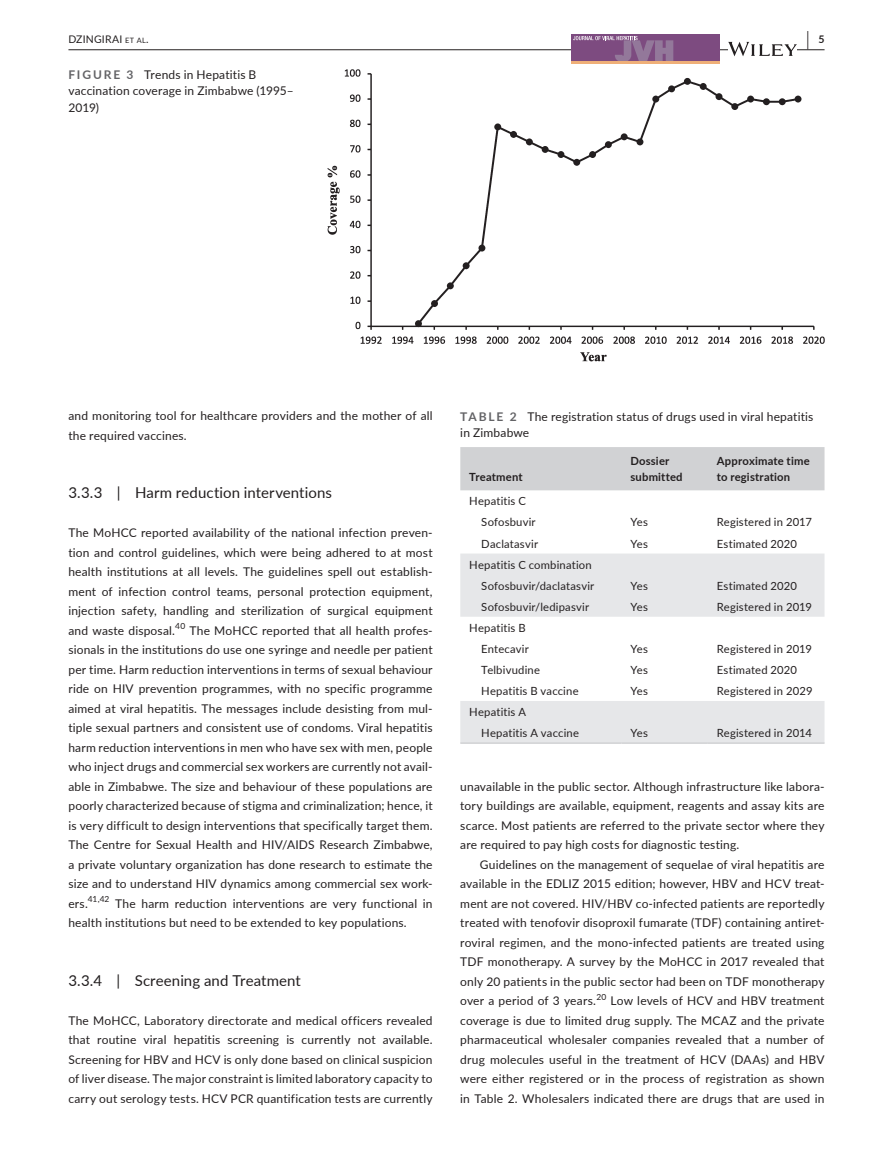
<style>
.page{position:relative;width:893px;height:1174px;background:#fff}
.page>*{position:absolute;margin:0;border:0;box-sizing:border-box;transform-origin:0 0}
.t1{font:700 19.5px "Lato";color:#231f20;scale:.43 1}
.t2{font:15px "Lato";letter-spacing:.005em;color:#231f20}
.t3{font:12px/19.5px "Lato";letter-spacing:.015em;color:#231f20;text-align:justify}
.t4{font:11.25px/21px "Lato";letter-spacing:.015em;color:#231f20}
.t5{font:700 11.25px/15.8px "Lato";letter-spacing:.015em;color:#231f20}
.t6{font:10.5px "Lato";letter-spacing:.02em;color:#231f20}
.t7{font:8.4px "Lato";color:#231f20}
.s1{font-size:7.35px}
.s2{font-weight:700;color:#636366}
</style>
<div class="page">
<hr style="left:68px;top:49px;width:756px;height:1px;background:#231f20">
<div style="left:571px;top:34px;width:149px;height:30px;background:#7d4b80"></div>
<svg style="left:573px;top:36px;width:100px;height:26px"></svg>
<hr style="left:571px;top:62px;width:149px;height:2px;background:#efaf78">
<svg style="left:728px;top:42px;width:69px;height:14px"></svg>
<img style="left:327px;top:69px;width:497px;height:292px">
<div style="left:460px;top:447px;width:364px;height:43px;background:#d1d2d4"></div>
<svg style="left:460px;top:553px;width:364px;height:189px;fill:#e6e7e9"></svg>
<hr style="left:460px;top:742px;width:161px;height:2px;background:#d1d2d4">
<hr style="left:621px;top:742px;width:87px;height:2px;background:#d1d2d4">
<hr style="left:708px;top:742px;width:116px;height:2px;background:#d1d2d4">
<p class="t6" style="left:68px;top:33px;width:82px">DZINGIRAI <span class="s1">et Al</span>.</p>
<h1 class="t1" style="left:807px;top:31px;width:43px">| <sup>5</sup></h1>
<p class="t3" style="left:68px;top:66px;width:227px;line-height:16.5px;text-align:left"><span class="s2">FIGURE 3</span> Trends in Hepatitis B vaccination coverage in Zimbabwe (1995–<br>2019)</p>
<p class="t3" style="left:68px;top:405px;width:366px">and monitoring tool for healthcare providers and the mother of all the required vaccines.</p>
<p class="t2" style="left:68px;top:482px;width:265px">3.3.3 | Harm reduction interventions</p>
<p class="t3" style="left:68px;top:522px;width:366px">The MoHCC reported availability of the national infection preven&shy;tion and control guidelines, which were being adhered to at most health institutions at all levels. The guidelines spell out establish&shy;ment of infection control teams, personal protection equipment, injection safety, handling and sterilization of surgical equipment and waste disposal.</p>
<p class="t7" style="left:175px;top:623px;width:12px">40</p>
<p class="t3" style="left:68px;top:620px;width:366px;text-indent:121px">The MoHCC reported that all health profes&shy;sionals in the institutions do use one syringe and needle per patient per time. Harm reduction interventions in terms of sexual behaviour ride on HIV prevention programmes, with no specific programme aimed at viral hepatitis. The messages include desisting from mul&shy;tiple sexual partners and consistent use of condoms. Viral hepatitis harm reduction interventions in men who have sex with men, people who inject drugs and commercial sex workers are currently not avail&shy;able in Zimbabwe. The size and behaviour of these populations are poorly characterized because of stigma and criminalization; hence, it is very difficult to design interventions that specifically target them.<br>The Centre for Sexual Health and HIV/AIDS Research Zimbabwe, a private voluntary organization has done research to estimate the size and to understand HIV dynamics among commercial sex work&shy;ers.<sup>41,42</sup> The harm reduction interventions are very functional in health institutions but need to be extended to key populations.</p>
<p class="t2" style="left:68px;top:969px;width:234px">3.3.4 | Screening and Treatment</p>
<p class="t3" style="left:68px;top:1010px;width:366px">The MoHCC, Laboratory directorate and medical officers revealed that routine viral hepatitis screening is currently not available.<br>Screening for HBV and HCV is only done based on clinical suspicion of liver disease. The major constraint is limited laboratory capacity to carry out serology tests. HCV PCR quantification tests are currently</p>
<p class="t3" style="left:460px;top:408px;width:355px;line-height:16.5px"><span class="s2">TABLE 2</span> The registration status of drugs used in viral hepatitis in Zimbabwe</p>
<p class="t5" style="left:469px;top:470px;width:55px">Treatment</p>
<p class="t5" style="left:630px;top:454px;width:54px">Dossier submitted</p>
<p class="t5" style="left:717px;top:454px;width:94px">Approximate time to registration</p>
<p class="t4" style="left:481px;top:490px;width:56px;text-indent:-12px">Hepatitis C<br>Sofosbuvir</p>
<p class="t4" style="left:630px;top:511px;width:19px">Yes</p>
<p class="t4" style="left:717px;top:511px;width:97px">Registered in 2017</p>
<p class="t4" style="left:481px;top:532px;width:58px">Daclatasvir</p>
<p class="t4" style="left:630px;top:532px;width:19px">Yes</p>
<p class="t4" style="left:717px;top:532px;width:82px">Estimated 2020</p>
<p class="t4" style="left:469px;top:553px;width:127px;text-align:right">Hepatitis C combination<br>Sofosbuvir/daclatasvir</p>
<p class="t4" style="left:630px;top:574px;width:19px">Yes</p>
<p class="t4" style="left:717px;top:574px;width:82px">Estimated 2020</p>
<p class="t4" style="left:481px;top:595px;width:109px">Sofosbuvir/ledipasvir</p>
<p class="t4" style="left:630px;top:595px;width:19px">Yes</p>
<p class="t4" style="left:717px;top:595px;width:97px">Registered in 2019</p>
<p class="t4" style="left:469px;top:617px;width:61px;text-align:right">Hepatitis B<br>Entecavir</p>
<p class="t4" style="left:630px;top:638px;width:19px">Yes</p>
<p class="t4" style="left:717px;top:638px;width:97px">Registered in 2019</p>
<p class="t4" style="left:481px;top:660px;width:60px">Telbivudine</p>
<p class="t4" style="left:630px;top:659px;width:19px">Yes</p>
<p class="t4" style="left:717px;top:659px;width:82px">Estimated 2020</p>
<p class="t4" style="left:481px;top:680px;width:99px">Hepatitis B vaccine</p>
<p class="t4" style="left:630px;top:680px;width:19px">Yes</p>
<p class="t4" style="left:717px;top:680px;width:97px">Registered in 2029</p>
<p class="t4" style="left:481px;top:701px;width:99px;text-indent:-12px">Hepatitis A<br>Hepatitis A vaccine</p>
<p class="t4" style="left:630px;top:722px;width:19px">Yes</p>
<p class="t4" style="left:717px;top:722px;width:97px">Registered in 2014</p>
<p class="t3" style="left:460px;top:776px;width:366px">unavailable in the public sector. Although infrastructure like labora&shy;tory buildings are available, equipment, reagents and assay kits are scarce. Most patients are referred to the private sector where they are required to pay high costs for diagnostic testing.</p>
<p class="t3" style="left:460px;top:854px;width:366px;text-indent:20px">Guidelines on the management of sequelae of viral hepatitis are available in the EDLIZ 2015 edition; however, HBV and HCV treat&shy;ment are not covered. HIV/HBV co- infected patients are reportedly treated with tenofovir disoproxil fumarate (TDF) containing antiret&shy;roviral regimen, and the mono- infected patients are treated using TDF monotherapy. A survey by the MoHCC in 2017 revealed that only 20 patients in the public sector had been on TDF monotherapy over a period of 3 years.<sup>20</sup> Low levels of HCV and HBV treatment coverage is due to limited drug supply. The MCAZ and the private pharmaceutical wholesaler companies revealed that a number of drug molecules useful in the treatment of HCV (DAAs) and HBV were either registered or in the process of registration as shown in Table 2. Wholesalers indicated there are drugs that are used in</p>
</div>
